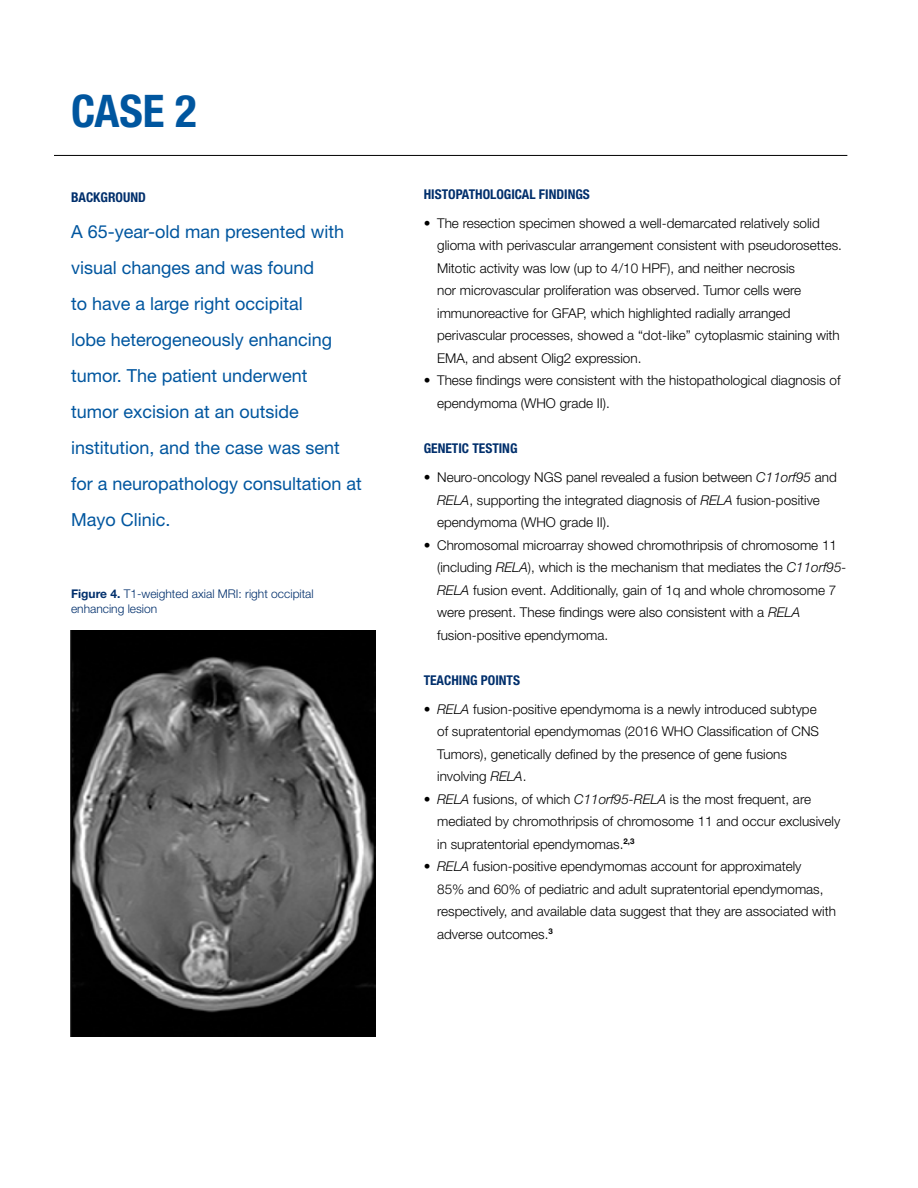
<style>
.page{position:relative;width:918px;height:1188px;background:#fff}
.page>*{position:absolute;margin:0;border:0;box-sizing:border-box;transform-origin:0 0}
.t1{font:700 condensed 45px "Helvetica Neue LT Std";color:#00569f}
.t2{font:18px/36px "Helvetica Neue LT Std";color:#00569f}
.t3{font:300 13.5px/22.5px "Helvetica Neue LT Std";color:#000}
.t4{font:700 condensed 13.5px "Helvetica Neue LT Std";color:#012f6c}
.t5{font:300 12px/15px "Helvetica Neue LT Std";color:#012f6c}
.s1{font-weight:700}
.s2{font-style:italic}
</style>
<div class="page">
<img style="left:71px;top:630px;width:304px;height:407px">
<hr style="left:54px;top:155px;width:793px;height:1px;background:#000">
<h1 class="t1" style="left:71px;top:83px;width:127px">CASE 2</h1>
<p class="t4" style="left:71px;top:189px;width:76px">BACKGROUND</p>
<p class="t2" style="left:71px;top:213px;width:292px">A 65-year-old man presented with visual changes and was found<br>to have a large right occipital<br>lobe heterogeneously enhancing tumor. The patient underwent<br>tumor excision at an outside institution, and the case was sent for a neuropathology consultation at<br>Mayo Clinic.</p>
<p class="t5" style="left:71px;top:586px;width:244px"><span class="s1">Figure 4.</span> T1-weighted axial MRI: right occipital enhancing lesion</p>
<p class="t4" style="left:424px;top:186px;width:168px">HISTOPATHOLOGICAL FINDINGS</p>
<p class="t3" style="left:437px;top:212px;width:406px;text-indent:-14px">• The resection specimen showed a well-demarcated relatively solid glioma with perivascular arrangement consistent with pseudorosettes.<br>Mitotic activity was low (up to 4/10 HPF), and neither necrosis<br>nor microvascular proliferation was observed. Tumor cells were immunoreactive for GFAP, which highlighted radially arranged perivascular processes, showed a “dot-like” cytoplasmic staining with EMA, and absent Olig2 expression.</p>
<p class="t3" style="left:437px;top:369px;width:405px;text-indent:-14px">• These findings were consistent with the histopathological diagnosis of ependymoma (WHO grade II).</p>
<p class="t4" style="left:424px;top:440px;width:95px">GENETIC TESTING</p>
<p class="t3" style="left:437px;top:466px;width:401px;text-indent:-14px">• Neuro-oncology NGS panel revealed a fusion between <span class="s2">C11orf95</span> and<br><span class="s2">RELA</span>, supporting the integrated diagnosis of <span class="s2">RELA</span> fusion-positive ependymoma (WHO grade II).</p>
<p class="t3" style="left:437px;top:533px;width:411px;text-indent:-14px">• Chromosomal microarray showed chromothripsis of chromosome 11 (including <span class="s2">RELA</span>), which is the mechanism that mediates the <span class="s2">C11orf95- RELA</span> fusion event. Additionally, gain of 1q and whole chromosome 7 were present. These findings were also consistent with a <span class="s2">RELA </span>fusion-positive ependymoma.</p>
<p class="t4" style="left:424px;top:672px;width:98px">TEACHING POINTS</p>
<p class="t3" style="left:437px;top:698px;width:383px;text-indent:-14px">• <span class="s2">RELA</span> fusion-positive ependymoma is a newly introduced subtype of supratentorial ependymomas (2016 WHO Classification of CNS Tumors), genetically defined by the presence of gene fusions involving <span class="s2">RELA</span>.</p>
<p class="t3" style="left:437px;top:788px;width:405px;text-indent:-14px">• <span class="s2">RELA</span> fusions, of which <span class="s2">C11orf95-RELA</span> is the most frequent, are mediated by chromothripsis of chromosome 11 and occur exclusively in supratentorial ependymomas.<sup>2,3</sup></p>
<p class="t3" style="left:437px;top:855px;width:400px;text-indent:-14px">• <span class="s2">RELA</span> fusion-positive ependymomas account for approximately<br>85% and 60% of pediatric and adult supratentorial ependymomas, respectively, and available data suggest that they are associated with adverse outcomes.<sup>3</sup></p>
</div>
